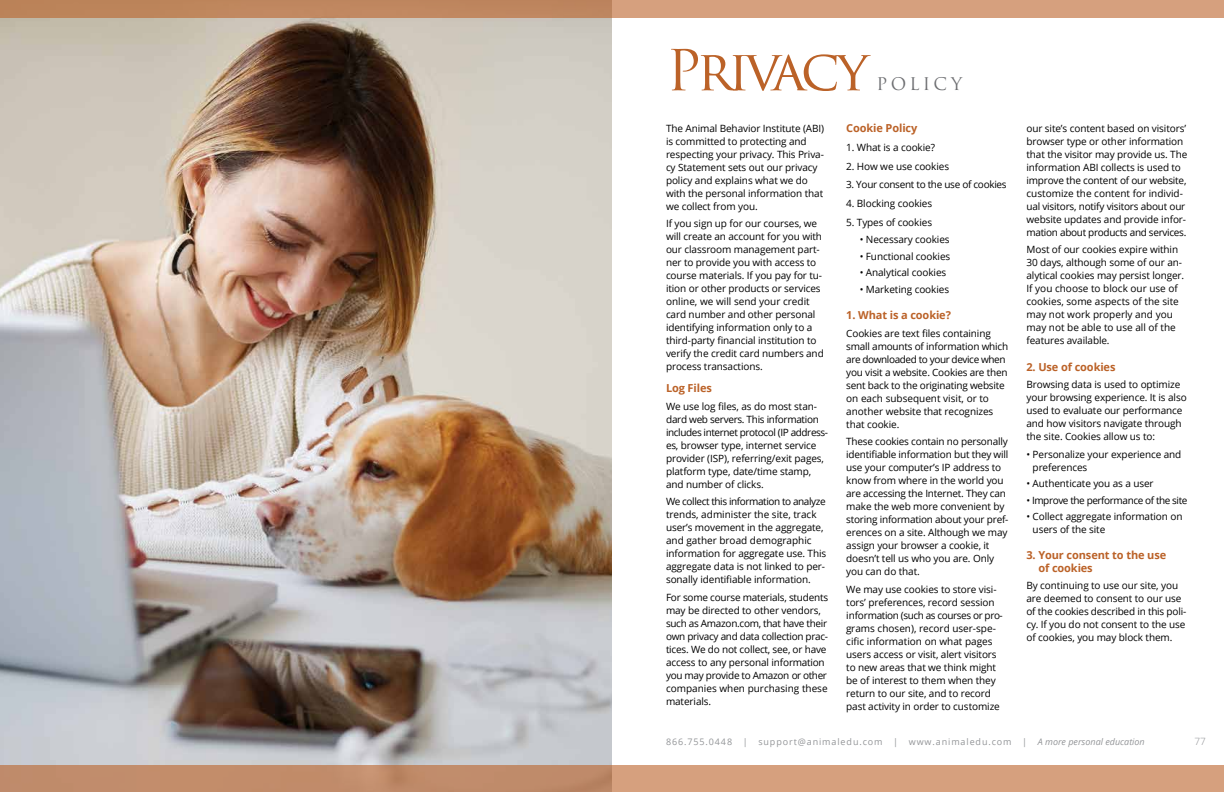
<style>
.page{position:relative;width:1224px;height:792px;background:#fff}
.page>*{position:absolute;margin:0;border:0;box-sizing:border-box;transform-origin:0 0}
.t1{font:55px "Trajan Pro 3";letter-spacing:-.09em;color:#bb6228}
.t2{font:17px "Trajan Pro 3";letter-spacing:.19em;color:#6d6e71}
.t3{font:700 11px/13px "Open Sans";letter-spacing:-.01em;color:#bb6228}
.t4{font:10px/13px "Open Sans";letter-spacing:-.01em;color:#000}
.t5{font:10px "Open Sans";letter-spacing:-.04em;color:#000}
.t6{font:10px "Open Sans";letter-spacing:-.03em;color:#000}
.t7{font:300 10px "Open Sans";color:#939598}
.t8{font:9px "Open Sans";letter-spacing:.1em;color:#939598}
.s1{font-style:italic}
</style>
<div class="page">
<img style="left:0;top:18px;width:612px;height:747px">
<svg style="left:0;top:0;width:1224px;height:18px;background:#ca926d"></svg>
<div style="left:0;top:765px;width:1224px;height:27px;background:linear-gradient(to right,#bb8766,#dba583)"></div>
<h1 class="t1" style="left:666px;top:33px;width:204px">Privacy</h1>
<h2 class="t2" style="left:877px;top:72px;width:87px">POLICY</h2>
<p class="t4" style="left:666px;top:121px;width:160px">The Animal Behavior Institute (ABI) is committed to protecting and respecting your privacy. This Priva&shy;cy Statement sets out our privacy policy and explains what we do with the personal information that we collect from you.</p>
<p class="t4" style="left:666px;top:217px;width:159px">If you sign up for our courses, we will create an account for you with our classroom management part&shy;ner to provide you with access to course materials. If you pay for tu&shy;ition or other products or services online, we will send your credit card number and other personal identifying information only to a third-party financial institution to verify the credit card numbers and process transactions.</p>
<p class="t3" style="left:666px;top:381px;width:47px">Log Files</p>
<p class="t4" style="left:666px;top:399px;width:164px">We use log files, as do most stan&shy;dard web servers. This information includes internet protocol (IP address&shy;es, browser type, internet service provider (ISP), referring/exit pages, platform type, date/time stamp, and number of clicks.</p>
<p class="t4" style="left:666px;top:495px;width:162px">We collect this information to analyze trends, administer the site, track user’s movement in the aggregate, and gather broad demographic information for aggregate use. This aggregate data is not linked to per&shy;sonally identifiable information.</p>
<p class="t4" style="left:666px;top:590px;width:164px">For some course materials, students may be directed to other vendors, such as Amazon.com, that have their own privacy and data collection prac&shy;tices. We do not collect, see, or have access to any personal information you may provide to Amazon or other companies when purchasing these materials.</p>
<p class="t3" style="left:846px;top:122px;width:73px">Cookie Policy</p>
<p class="t4" style="left:846px;top:141px;width:90px">1. What is a cookie?</p>
<p class="t4" style="left:846px;top:159px;width:104px">2. How we use cookies</p>
<p class="t6" style="left:846px;top:178px;width:162px">3. Your consent to the use of cookies</p>
<p class="t4" style="left:846px;top:197px;width:87px">4. Blocking cookies</p>
<p class="t4" style="left:846px;top:215px;width:87px">5. Types of cookies</p>
<p class="t4" style="left:860px;top:233px;width:91px">• Necessary cookies</p>
<p class="t4" style="left:860px;top:249px;width:92px">• Functional cookies</p>
<p class="t4" style="left:860px;top:266px;width:88px">• Analytical cookies</p>
<p class="t4" style="left:860px;top:282px;width:91px">• Marketing cookies</p>
<p class="t3" style="left:846px;top:309px;width:106px">1. What is a cookie?</p>
<p class="t4" style="left:846px;top:326px;width:164px">Cookies are text files containing small amounts of information which are downloaded to your device when you visit a website. Cookies are then sent back to the originating website on each subsequent visit, or to another website that recognizes that cookie.</p>
<p class="t4" style="left:846px;top:435px;width:164px">These cookies contain no personally identifiable information but they will use your computer’s IP address to know from where in the world you are accessing the Internet. They can make the web more convenient by storing information about your pref&shy;erences on a site. Although we may assign your browser a cookie, it doesn’t tell us who you are. Only you can do that.</p>
<p class="t4" style="left:846px;top:582px;width:158px">We may use cookies to store visi&shy;tors’ preferences, record session information (such as courses or pro&shy;grams chosen), record user-spe&shy;cific information on what pages users access or visit, alert visitors to new areas that we think might be of interest to them when they return to our site, and to record past activity in order to customize</p>
<p class="t4" style="left:1026px;top:121px;width:162px">our site’s content based on visitors’ browser type or other information that the visitor may provide us. The information ABI collects is used to improve the content of our website, customize the content for individ&shy;ual visitors, notify visitors about our website updates and provide infor&shy;mation about products and services.</p>
<p class="t4" style="left:1026px;top:243px;width:159px">Most of our cookies expire within<br>30 days, although some of our an&shy;alytical cookies may persist longer.<br>If you choose to block our use of cookies, some aspects of the site may not work properly and you may not be able to use all of the features available.</p>
<p class="t3" style="left:1026px;top:360px;width:91px">2. Use of cookies</p>
<p class="t4" style="left:1026px;top:378px;width:162px">Browsing data is used to optimize your browsing experience. It is also used to evaluate our performance and how visitors navigate through the site. Cookies allow us to:</p>
<p class="t4" style="left:1033px;top:447px;width:150px;text-indent:-6px">• Personalize your experience and preferences</p>
<p class="t4" style="left:1026px;top:477px;width:129px">• Authenticate you as a user</p>
<p class="t5" style="left:1026px;top:493px;width:163px">• Improve the performance of the site</p>
<p class="t4" style="left:1033px;top:510px;width:151px;text-indent:-6px">• Collect aggregate information on users of the site</p>
<p class="t3" style="left:1038px;top:548px;width:129px;text-indent:-12px">3. Your consent to the use of cookies</p>
<p class="t4" style="left:1026px;top:579px;width:161px">By continuing to use our site, you are deemed to consent to our use of the cookies described in this poli&shy;cy. If you do not consent to the use of cookies, you may block them.</p>
<p class="t8" style="left:666px;top:736px;width:480px">866.755.0448 | support@animaledu.com | www.animaledu.com | <span class="s1">A more personal education</span></p>
<p class="t7" style="left:1195px;top:735px;width:13px">77</p>
</div>
